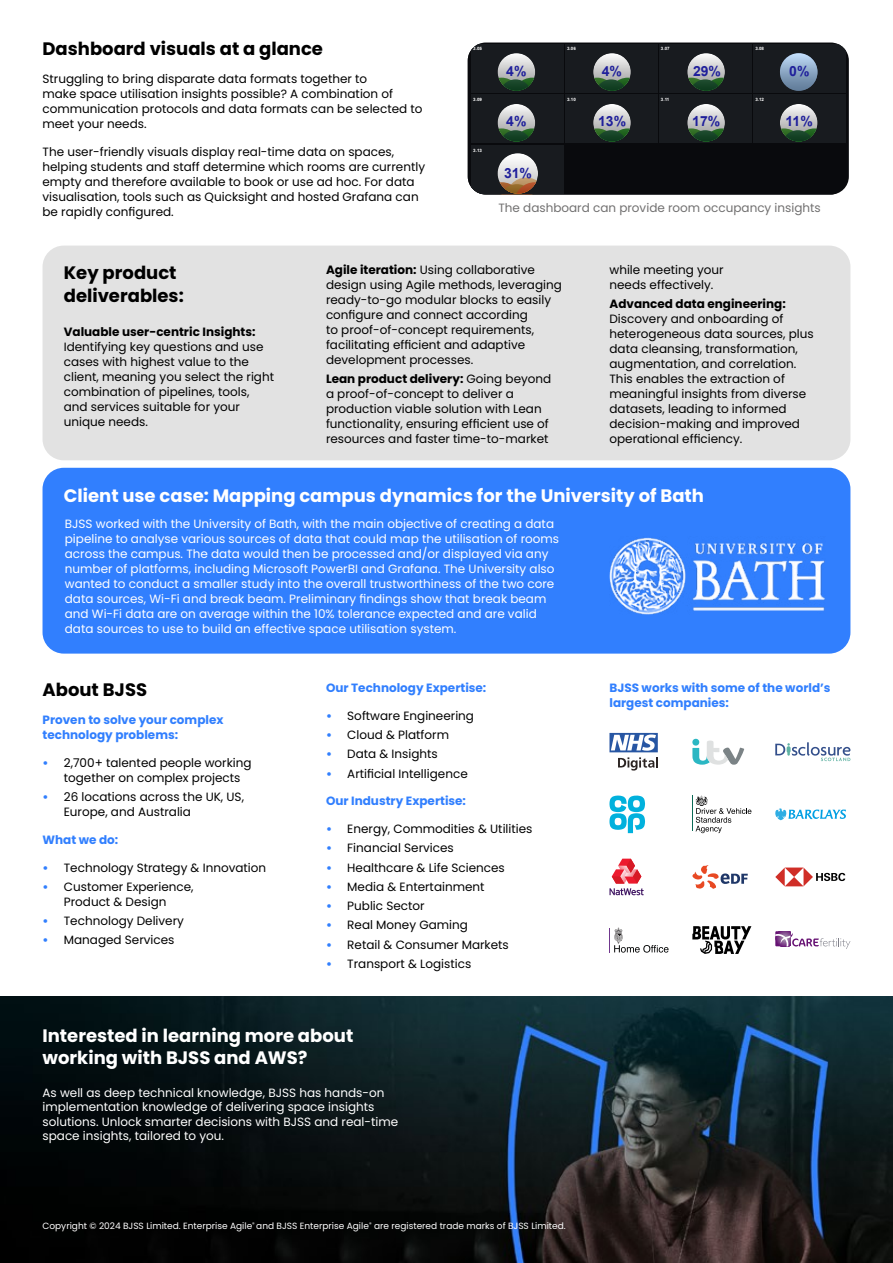
<style>
.page{position:relative;width:893px;height:1263px;background:#fff}
.page>*{position:absolute;margin:0;border:0;box-sizing:border-box;transform-origin:0 0}
.t1{font:700 18px/22.5px "Poppins";color:#fff}
.t2{font:700 18px/22.5px "Poppins";color:#000}
.t3{font:700 13.95px "Arial";color:#1f1f9b}
.t4{font:12px/15px "Poppins";color:#000}
.t5{font:12px/15px "Poppins";color:#fff}
.t6{font:700 12px/15px "Poppins";color:#317ffe}
.t7{font:700 12px "Poppins";color:#000}
.t8{font:12px "Poppins";color:#717070}
.t9{font:9px "Poppins";color:#fff}
.t10{font:700 4.5px "Arial";color:#fff}
.s1{font-weight:700}
.s2{font-weight:700;color:#317ffe}
</style>
<div class="page">
<img style="left:0;top:997px;width:893px;height:266px">
<svg style="left:609px;top:928px;width:59px;height:25px"></svg>
<svg style="left:609px;top:795px;width:36px;height:38px"></svg>
<hr style="left:692px;top:795px;width:1px;height:36px;background:#0b6a56">
<svg style="left:695px;top:795px;width:56px;height:38px"></svg>
<svg style="left:775px;top:808px;width:71px;height:12px"></svg>
<svg style="left:609px;top:733px;width:49px;height:37px"></svg>
<svg style="left:692px;top:739px;width:52px;height:26px"></svg>
<svg style="left:775px;top:742px;width:75px;height:19px"></svg>
<svg style="left:609px;top:859px;width:35px;height:36px"></svg>
<svg style="left:692px;top:865px;width:56px;height:24px"></svg>
<svg style="left:775px;top:867px;width:70px;height:19px"></svg>
<svg style="left:692px;top:926px;width:59px;height:28px"></svg>
<svg style="left:775px;top:931px;width:75px;height:18px"></svg>
<svg style="left:468px;top:43px;width:381px;height:152px;background:#0d0e11"></svg>
<div style="left:471px;top:44px;width:92px;height:48px;background:#181b1f"></div>
<div style="left:565px;top:44px;width:92px;height:48px;background:#181b1f"></div>
<div style="left:659px;top:44px;width:93px;height:48px;background:#181b1f"></div>
<div style="left:753px;top:44px;width:93px;height:48px;background:#181b1f"></div>
<div style="left:471px;top:95px;width:92px;height:48px;background:#181b1f"></div>
<div style="left:471px;top:145px;width:92px;height:49px;background:#181b1f"></div>
<div style="left:565px;top:95px;width:92px;height:48px;background:#181b1f"></div>
<div style="left:659px;top:95px;width:93px;height:48px;background:#181b1f"></div>
<div style="left:753px;top:95px;width:93px;height:48px;background:#181b1f"></div>
<svg style="left:498px;top:53px;width:37px;height:38px"></svg>
<svg style="left:498px;top:153px;width:40px;height:41px"></svg>
<svg style="left:593px;top:53px;width:38px;height:38px"></svg>
<svg style="left:687px;top:53px;width:38px;height:38px"></svg>
<svg style="left:498px;top:104px;width:37px;height:38px"></svg>
<svg style="left:593px;top:104px;width:38px;height:38px"></svg>
<svg style="left:687px;top:104px;width:38px;height:38px"></svg>
<svg style="left:780px;top:104px;width:37px;height:38px"></svg>
<div style="left:780px;top:53px;width:37px;height:38px;background:linear-gradient(to bottom,#bcd8f4,#5e7996);border-radius:19px"></div>
<div style="left:43px;top:468px;width:807px;height:186px;background:#317ffe;border-radius:21px"></div>
<div style="left:43px;top:246px;width:807px;height:214px;background:#e2e2e2;border-radius:21px"></div>
<img style="left:609px;top:537px;width:216px;height:78px">
<h1 class="t2" style="left:43px;top:38px;width:282px">Dashboard visuals at a glance</h1>
<p class="t4" style="left:43px;top:71px;width:381px">Struggling to bring disparate data formats together to<br>make space utilisation insights possible? A combination of communication protocols and data formats can be selected to meet your needs.</p>
<p class="t4" style="left:43px;top:144px;width:384px">The user-friendly visuals display real-time data on spaces, helping students and staff determine which rooms are currently empty and therefore available to book or use ad hoc. For data visualisation, tools such as Quicksight and hosted Grafana can be rapidly configured.</p>
<p class="t10" style="left:473px;top:45px;width:10px">3.05</p>
<p class="t10" style="left:567px;top:45px;width:10px">3.06</p>
<p class="t10" style="left:661px;top:45px;width:10px">3.07</p>
<p class="t10" style="left:755px;top:45px;width:10px">3.08</p>
<p class="t10" style="left:473px;top:96px;width:10px">3.09</p>
<p class="t3" style="left:506px;top:61px;width:22px">4%</p>
<p class="t3" style="left:602px;top:61px;width:22px">4%</p>
<p class="t3" style="left:693px;top:61px;width:29px">29%</p>
<p class="t10" style="left:567px;top:96px;width:10px">3.10</p>
<p class="t10" style="left:661px;top:96px;width:10px">3.11</p>
<p class="t10" style="left:755px;top:96px;width:10px">3.12</p>
<p class="t3" style="left:789px;top:61px;width:22px">0%</p>
<p class="t10" style="left:473px;top:147px;width:10px">3.13</p>
<p class="t3" style="left:506px;top:112px;width:22px">4%</p>
<p class="t3" style="left:504px;top:163px;width:29px">31%</p>
<p class="t3" style="left:598px;top:112px;width:29px">13%</p>
<p class="t3" style="left:692px;top:112px;width:29px">17%</p>
<p class="t3" style="left:786px;top:112px;width:29px">11%</p>
<p class="t8" style="left:498px;top:201px;width:324px">The dashboard can provide room occupancy insights</p>
<h1 class="t2" style="left:64px;top:262px;width:121px">Key product deliverables:</h1>
<p class="t7" style="left:64px;top:324px;width:193px">Valuable user-centric Insights:</p>
<p class="t4" style="left:64px;top:339px;width:212px">Identifying key questions and use cases with highest value to the client, meaning you select the right combination of pipelines, tools, and services suitable for your unique needs.</p>
<p class="t4" style="left:326px;top:263px;width:237px"><span class="s1">Agile iteration:</span> Using collaborative design using Agile methods, leveraging ready-to-go modular blocks to easily configure and connect according<br>to proof-of-concept requirements, facilitating efficient and adaptive development processes.</p>
<p class="t4" style="left:326px;top:372px;width:227px"><span class="s1">Lean product delivery:</span> Going beyond a proof-of-concept to deliver a production viable solution with Lean functionality, ensuring efficient use of resources and faster time-to-market</p>
<p class="t4" style="left:609px;top:262px;width:116px">while meeting your needs effectively.</p>
<p class="t7" style="left:609px;top:297px;width:178px">Advanced data engineering:</p>
<p class="t4" style="left:609px;top:312px;width:206px">Discovery and onboarding of heterogeneous data sources, plus data cleansing, transformation, augmentation, and correlation.<br>This enables the extraction of meaningful insights from diverse datasets, leading to informed decision-making and improved operational efficiency.</p>
<h1 class="t1" style="left:64px;top:484px;width:642px">Client use case: Mapping campus dynamics for the University of Bath</h1>
<p class="t5" style="left:65px;top:516px;width:496px">BJSS worked with the University of Bath, with the main objective of creating a data pipeline to analyse various sources of data that could map the utilisation of rooms across the campus. The data would then be processed and/or displayed via any number of platforms, including Microsoft PowerBI and Grafana. The University also wanted to conduct a smaller study into the overall trustworthiness of the two core data sources, Wi-Fi and break beam. Preliminary findings show that break beam and Wi-Fi data are on average within the 10% tolerance expected and are valid data sources to use to build an effective space utilisation system.</p>
<h1 class="t2" style="left:43px;top:679px;width:106px">About BJSS</h1>
<p class="t6" style="left:43px;top:712px;width:182px">Proven to solve your complex technology problems:</p>
<p class="t4" style="left:64px;top:755px;width:189px;text-indent:-21px"><span class="s2">•</span> 2,700+ talented people working together on complex projects</p>
<p class="t4" style="left:64px;top:789px;width:182px;text-indent:-21px"><span class="s2">•</span> 26 locations across the UK, US,<br>Europe, and Australia</p>
<p class="t6" style="left:43px;top:832px;width:77px">What we do:</p>
<p class="t4" style="left:43px;top:860px;width:225px"><span class="s2">•</span> Technology Strategy &amp; Innovation</p>
<p class="t4" style="left:43px;top:879px;width:153px;text-align:center"><span class="s2">•</span> Customer Experience,<br>Product &amp; Design</p>
<p class="t4" style="left:43px;top:913px;width:143px"><span class="s2">•</span> Technology Delivery</p>
<p class="t4" style="left:43px;top:933px;width:134px"><span class="s2">•</span> Managed Services</p>
<p class="t6" style="left:326px;top:680px;width:162px">Our Technology Expertise:</p>
<p class="t4" style="left:326px;top:708px;width:150px"><span class="s2">•</span> Software Engineering</p>
<p class="t4" style="left:326px;top:727px;width:125px"><span class="s2">•</span> Cloud &amp; Platform</p>
<p class="t4" style="left:326px;top:747px;width:113px"><span class="s2">•</span> Data &amp; Insights</p>
<p class="t4" style="left:326px;top:766px;width:143px"><span class="s2">•</span> Artificial Intelligence</p>
<p class="t6" style="left:326px;top:794px;width:142px">Our Industry Expertise:</p>
<p class="t4" style="left:326px;top:821px;width:208px"><span class="s2">•</span> Energy, Commodities &amp; Utilities</p>
<p class="t4" style="left:326px;top:841px;width:129px"><span class="s2">•</span> Financial Services</p>
<p class="t4" style="left:326px;top:860px;width:180px"><span class="s2">•</span> Healthcare &amp; Life Sciences</p>
<p class="t4" style="left:326px;top:879px;width:160px"><span class="s2">•</span> Media &amp; Entertainment</p>
<p class="t4" style="left:326px;top:898px;width:100px"><span class="s2">•</span> Public Sector</p>
<p class="t4" style="left:326px;top:918px;width:143px"><span class="s2">•</span> Real Money Gaming</p>
<p class="t4" style="left:326px;top:937px;width:184px"><span class="s2">•</span> Retail &amp; Consumer Markets</p>
<p class="t4" style="left:326px;top:956px;width:147px"><span class="s2">•</span> Transport &amp; Logistics</p>
<h1 class="t1" style="left:43px;top:1024px;width:312px">Interested in learning more about working with BJSS and AWS?</h1>
<p class="t5" style="left:43px;top:1086px;width:357px;line-height:14.4px">As well as deep technical knowledge, BJSS has hands-on implementation knowledge of delivering space insights solutions. Unlock smarter decisions with BJSS and real-time space insights, tailored to you.</p>
<p class="t9" style="left:43px;top:1220px;width:525px">Copyright © 2024 BJSS Limited. Enterprise Agile<sup>®</sup> and BJSS Enterprise Agile<sup>®</sup> are registered trade marks of BJSS Limited.</p>
<p class="t6" style="left:609px;top:680px;width:223px">BJSS works with some of the world’s largest companies:</p>
</div>
